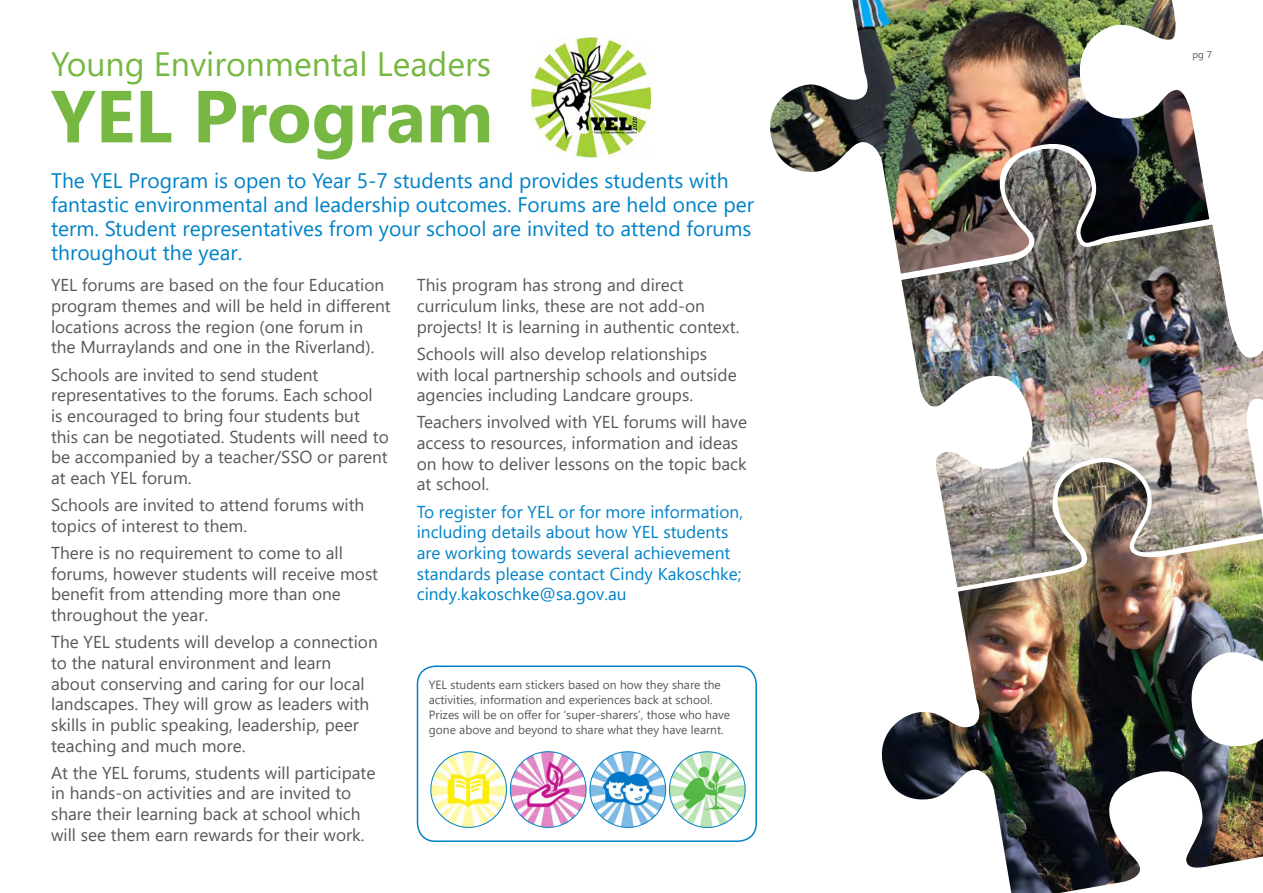
<style>
.page{position:relative;width:1263px;height:893px;background:#fff}
.page>*{position:absolute;margin:0;border:0;box-sizing:border-box;transform-origin:0 0}
.t1{font:700 73.5px "Segoe UI";color:#76b842}
.t2{font:33.75px "Segoe UI";color:#76b842}
.INTRODUCTION_Paragra{font:21px/24px "Segoe UI";color:#0082c8}
.BODY_COPY{font:17.25px/20.7px "Segoe UI";color:#57585a}
.BODY_COPY-2{font:17.25px/20.7px "Segoe UI";color:#0082c8}
.BODY_COPY-3{font:12px/15px "Segoe UI";color:#57585a}
.t3{font:9.75px "Segoe UI";color:#57585a}
</style>
<div class="page">
<img style="left:529px;top:37px;width:123px;height:120px">
<img style="left:901px;top:246px;width:362px;height:211px">
<img style="left:770px;top:0;width:446px;height:281px">
<img style="left:881px;top:457px;width:382px;height:436px">
<div style="left:417px;top:665px;width:340px;height:177px;border:2px solid #0082c8;border-radius:18px"></div>
<img style="left:431px;top:752px;width:75px;height:75px;border-radius:38px">
<div style="left:431px;top:751px;width:76px;height:77px;border:1px solid #0082c8;border-radius:50%"></div>
<img style="left:590px;top:752px;width:76px;height:75px;border-radius:38px">
<div style="left:590px;top:751px;width:76px;height:77px;border:1px solid #0082c8;border-radius:50%"></div>
<img style="left:510px;top:752px;width:76px;height:75px;border-radius:38px">
<div style="left:510px;top:751px;width:76px;height:77px;border:1px solid #0082c8;border-radius:50%"></div>
<img style="left:669px;top:752px;width:76px;height:75px;border-radius:38px">
<div style="left:669px;top:751px;width:76px;height:77px;border:1px solid #0082c8;border-radius:50%"></div>
<p class="t2" style="left:51px;top:32px;width:442px">Young Environmental Leaders</p>
<p class="t1" style="left:51px;top:47px;width:444px">YEL Program</p>
<p class="INTRODUCTION_Paragra" style="left:51px;top:166px;width:704px">The YEL Program is open to Year 5-7 students and provides students with fantastic environmental and leadership outcomes. Forums are held once per term. Student representatives from your school are invited to attend forums throughout the year.</p>
<p class="BODY_COPY" style="left:417px;top:273px;width:324px">This program has strong and direct curriculum links, these are not add-on projects! It is learning in authentic context.</p>
<p class="BODY_COPY" style="left:417px;top:342px;width:321px">Schools will also develop relationships with local partnership schools and outside agencies including Landcare groups.</p>
<p class="BODY_COPY" style="left:417px;top:410px;width:332px">Teachers involved with YEL forums will have access to resources, information and ideas on how to deliver lessons on the topic back at school.</p>
<p class="BODY_COPY-2" style="left:417px;top:499px;width:328px">To register for YEL or for more information, including details about how YEL students are working towards several achievement standards please contact Cindy Kakoschke; cindy.kakoschke@sa.gov.au</p>
<p class="BODY_COPY" style="left:51px;top:273px;width:341px">YEL forums are based on the four Education program themes and will be held in different locations across the region (one forum in the Murraylands and one in the Riverland).</p>
<p class="BODY_COPY" style="left:51px;top:363px;width:339px">Schools are invited to send student representatives to the forums. Each school<br>is encouraged to bring four students but this can be negotiated. Students will need to be accompanied by a teacher/SSO or parent at each YEL forum.</p>
<p class="BODY_COPY" style="left:51px;top:493px;width:315px">Schools are invited to attend forums with topics of interest to them.</p>
<p class="BODY_COPY" style="left:51px;top:541px;width:329px">There is no requirement to come to all forums, however students will receive most benefit from attending more than one throughout the year.</p>
<p class="BODY_COPY" style="left:51px;top:630px;width:328px">The YEL students will develop a connection to the natural environment and learn about conserving and caring for our local landscapes. They will grow as leaders with skills in public speaking, leadership, peer teaching and much more.</p>
<p class="BODY_COPY" style="left:51px;top:761px;width:326px">At the YEL forums, students will participate in hands-on activities and are invited to share their learning back at school which will see them earn rewards for their work.</p>
<p class="BODY_COPY-3" style="left:429px;top:676px;width:303px">YEL students earn stickers based on how they share the activities, information and experiences back at school.<br>Prizes will be on offer for ‘super-sharers’, those who have gone above and beyond to share what they have learnt.</p>
<p class="t3" style="left:1192px;top:45px;width:21px">pg 7</p>
</div>
